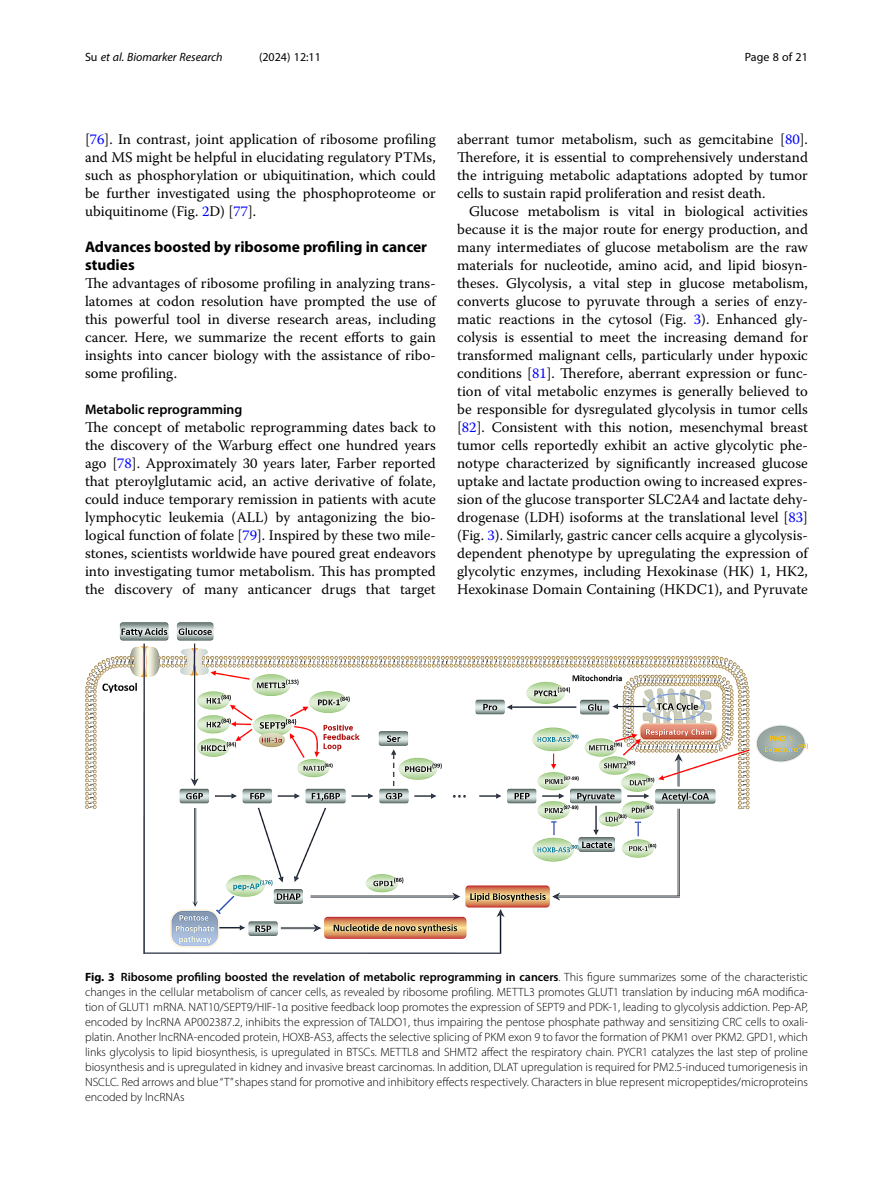
<style>
.page{position:relative;width:893px;height:1191px;background:#fff}
.page>*{position:absolute;margin:0;border:0;box-sizing:border-box;transform-origin:0 0}
.Head_1{font:700 15.45px/18px "Myriad Pro";color:#000}
.Body_Text{font:14.7px/18px "Warnock Pro";color:#000;text-align:justify}
.Body_Text_Indent{font:14.7px/18px "Warnock Pro";color:#000;text-align:justify}
.Head_2{font:600 13.8px "Myriad Pro";color:#000}
.Figure_Caption{font:300 12px/15px "Myriad Pro";color:#000;text-align:justify}
.t1{font:italic 12px "Myriad Pro";color:#000}
.t2{font:12px "Myriad Pro";color:#000}
.s1{font-style:normal}
.s2{color:#00f}
.s3{font-weight:700}
.s4{font-weight:600}
</style>
<div class="page">
<img style="left:85px;top:622px;width:723px;height:332px">
<p class="t1" style="left:85px;top:50px;width:139px"><span class="s1">Su</span> et al. Biomarker Research</p>
<p class="t2" style="left:259px;top:50px;width:63px">(2024) 12:11</p>
<p class="t2" style="left:745px;top:50px;width:65px">Page 8 of 21</p>
<p class="Body_Text" style="left:85px;top:130px;width:352px">[<span class="s2">76</span>]. In contrast, joint application of ribosome profiling and MS might be helpful in elucidating regulatory PTMs, such as phosphorylation or ubiquitination, which could be further investigated using the phosphoproteome or ubiquitinome (Fig. <span class="s2">2</span>D) [<span class="s2">77</span>].</p>
<p class="Head_1" style="left:85px;top:237px;width:344px">Advances boosted by ribosome profiling in cancer studies</p>
<p class="Body_Text" style="left:85px;top:274px;width:352px">The advantages of ribosome profiling in analyzing trans&shy;latomes at codon resolution have prompted the use of this powerful tool in diverse research areas, including cancer. Here, we summarize the recent efforts to gain insights into cancer biology with the assistance of ribo&shy;some profiling.</p>
<p class="Head_2" style="left:85px;top:401px;width:159px">Metabolic reprogramming</p>
<p class="Body_Text" style="left:85px;top:418px;width:352px">The concept of metabolic reprogramming dates back to the discovery of the Warburg effect one hundred years ago [<span class="s2">78</span>]. Approximately 30 years later, Farber reported that pteroylglutamic acid, an active derivative of folate, could induce temporary remission in patients with acute lymphocytic leukemia (ALL) by antagonizing the bio&shy;logical function of folate [<span class="s2">79</span>]. Inspired by these two mile&shy;stones, scientists worldwide have poured great endeavors into investigating tumor metabolism. This has prompted the discovery of many anticancer drugs that target</p>
<p class="Body_Text" style="left:457px;top:130px;width:352px">aberrant tumor metabolism, such as gemcitabine [<span class="s2">80</span>].<br>Therefore, it is essential to comprehensively understand the intriguing metabolic adaptations adopted by tumor cells to sustain rapid proliferation and resist death.</p>
<p class="Body_Text_Indent" style="left:457px;top:202px;width:352px;text-indent:12px">Glucose metabolism is vital in biological activities because it is the major route for energy production, and many intermediates of glucose metabolism are the raw materials for nucleotide, amino acid, and lipid biosyn&shy;theses. Glycolysis, a vital step in glucose metabolism, converts glucose to pyruvate through a series of enzy&shy;matic reactions in the cytosol (Fig. <span class="s2">3</span>). Enhanced gly&shy;colysis is essential to meet the increasing demand for transformed malignant cells, particularly under hypoxic conditions [<span class="s2">81</span>]. Therefore, aberrant expression or func&shy;tion of vital metabolic enzymes is generally believed to be responsible for dysregulated glycolysis in tumor cells [<span class="s2">82</span>]. Consistent with this notion, mesenchymal breast tumor cells reportedly exhibit an active glycolytic phe&shy;notype characterized by significantly increased glucose uptake and lactate production owing to increased expres&shy;sion of the glucose transporter SLC2A4 and lactate dehy&shy;drogenase (LDH) isoforms at the translational level [<span class="s2">83</span>] (Fig. <span class="s2">3</span>). Similarly, gastric cancer cells acquire a glycolysis&shy;dependent phenotype by upregulating the expression of glycolytic enzymes, including Hexokinase (HK) 1, HK2, Hexokinase Domain Containing (HKDC1), and Pyruvate</p>
<p class="Figure_Caption" style="left:85px;top:969px;width:724px"><span class="s3">Fig. 3</span> <span class="s4">Ribosome profiling boosted the revelation of metabolic reprogramming in cancers</span>. This figure summarizes some of the characteristic changes in the cellular metabolism of cancer cells, as revealed by ribosome profiling. METTL3 promotes GLUT1 translation by inducing m6A modifica&shy;tion of GLUT1 mRNA. NAT10/SEPT9/HIF-1α positive feedback loop promotes the expression of SEPT9 and PDK-1, leading to glycolysis addiction. Pep-AP, encoded by lncRNA AP002387.2, inhibits the expression of TALDO1, thus impairing the pentose phosphate pathway and sensitizing CRC cells to oxali&shy;platin. Another lncRNA-encoded protein, HOXB-AS3, affects the selective splicing of PKM exon 9 to favor the formation of PKM1 over PKM2. GPD1, which links glycolysis to lipid biosynthesis, is upregulated in BTSCs. METTL8 and SHMT2 affect the respiratory chain. PYCR1 catalyzes the last step of proline biosynthesis and is upregulated in kidney and invasive breast carcinomas. In addition, DLAT upregulation is required for PM2.5-induced tumorigenesis in NSCLC. Red arrows and blue “T” shapes stand for promotive and inhibitory effects respectively. Characters in blue represent micropeptides/microproteins encoded by lncRNAs</p>
</div>
